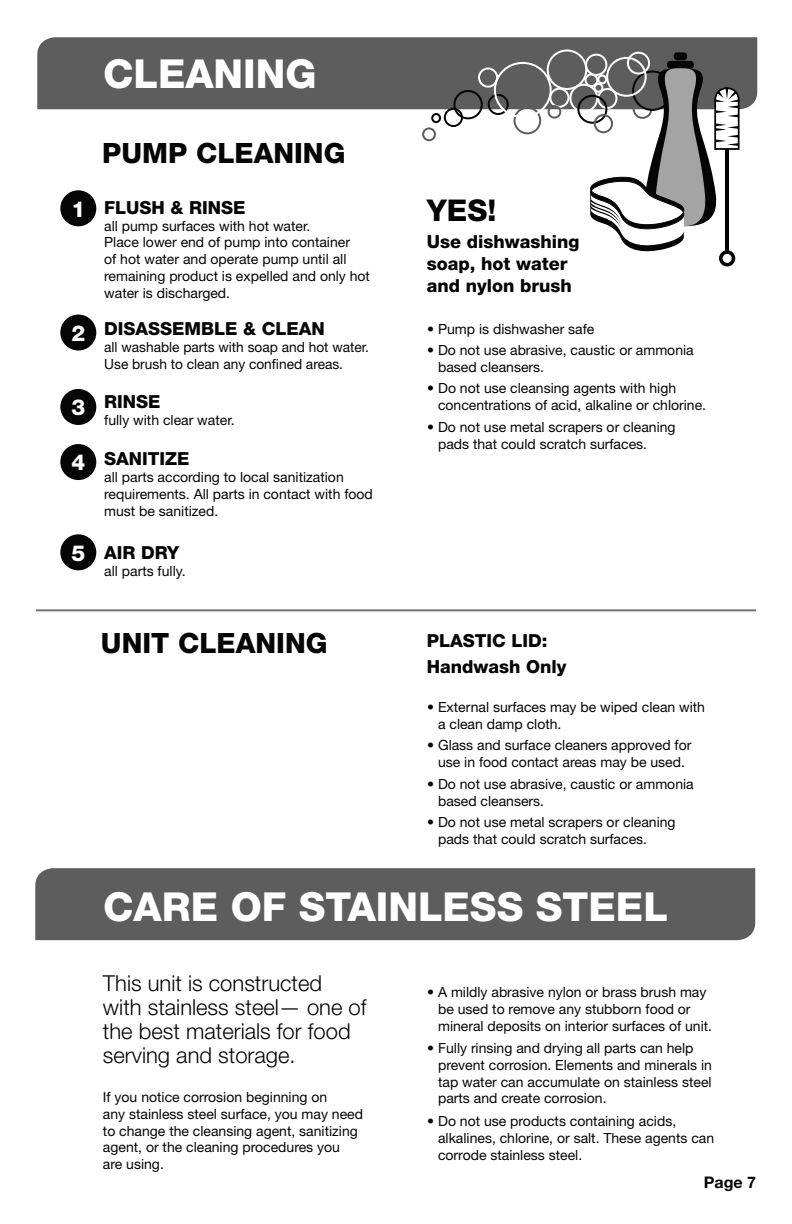
<style>
.page{position:relative;width:792px;height:1224px;background:#fff}
.page>*{position:absolute;margin:0;border:0;box-sizing:border-box;transform-origin:0 0}
.t1{font:800 40px "Helvetica Neue";color:#fff}
.t2{font:800 30px "Helvetica Neue";color:#050505}
.t3{font:800 28px "Helvetica Neue";color:#050505}
.t4{font:300 22px/24px "Helvetica Neue";color:#050505}
.t5{font:800 22px "Helvetica Neue";color:#fff}
.t6{font:800 18px/22px "Helvetica Neue";color:#050505}
.t7{font:700 16px "Helvetica Neue";color:#050505}
.t8{font:14px/16.8px "Helvetica Neue";color:#050505}
</style>
<div class="page">
<div style="left:35px;top:868px;width:720px;height:72px;background:#5d5d5d"></div>
<div style="left:37px;top:37px;width:720px;height:72px;background:#5d5d5d"></div>
<div style="left:60px;top:389px;width:36px;height:36px;background:#050505;border-radius:50%"></div>
<div style="left:60px;top:444px;width:36px;height:36px;background:#050505;border-radius:50%"></div>
<div style="left:60px;top:534px;width:36px;height:36px;background:#050505;border-radius:50%"></div>
<div style="left:478px;top:67px;width:20px;height:21px;border:2px solid #fff;border-radius:50%"></div>
<div style="left:585px;top:73px;width:13px;height:14px;border:2px solid #fff;border-radius:50%"></div>
<div style="left:514px;top:107px;width:27px;height:27px;border:2px solid #5d5d5d;border-radius:50%"></div>
<div style="left:444px;top:108px;width:19px;height:19px;border:2px solid #050505;border-radius:50%"></div>
<div style="left:453px;top:90px;width:30px;height:29px;border:2px solid #050505;border-radius:50%"></div>
<div style="left:422px;top:127px;width:14px;height:14px;border:2px solid #5d5d5d;border-radius:50%"></div>
<div style="left:488px;top:94px;width:21px;height:21px;border:2px solid #050505;border-radius:50%"></div>
<div style="left:585px;top:54px;width:22px;height:22px;border:2px solid #fff;border-radius:50%"></div>
<div style="left:549px;top:88px;width:20px;height:20px;border:2px solid #fff;border-radius:50%"></div>
<div style="left:569px;top:84px;width:29px;height:29px;border:2px solid #fff;border-radius:50%"></div>
<div style="left:547px;top:49px;width:40px;height:41px;border:2px solid #fff;border-radius:50%"></div>
<div style="left:494px;top:62px;width:58px;height:56px;border:2px solid #fff;border-radius:50%"></div>
<div style="left:606px;top:57px;width:41px;height:40px;border:2px solid #fff;border-radius:50%"></div>
<div style="left:627px;top:52px;width:23px;height:23px;border:2px solid #fff;border-radius:50%"></div>
<div style="left:431px;top:113px;width:10px;height:10px;border:2px solid #050505;border-radius:50%"></div>
<div style="left:577px;top:95px;width:30px;height:29px;border:2px solid #050505;border-radius:50%"></div>
<div style="left:548px;top:105px;width:13px;height:14px;border:2px solid #5d5d5d;border-radius:50%"></div>
<div style="left:60px;top:315px;width:36px;height:36px;background:#050505;border-radius:50%"></div>
<div style="left:60px;top:190px;width:36px;height:36px;background:#050505;border-radius:50%"></div>
<div style="left:667px;top:61px;width:27px;height:8px;background:#050505;border-radius:3px"></div>
<div style="left:674px;top:52px;width:13px;height:8px;background:#050505;border-radius:3px"></div>
<div style="left:719px;top:250px;width:16px;height:16px;border:4px solid #010101;border-radius:50%"></div>
<svg style="left:589px;top:68px;width:151px;height:185px"></svg>
<hr style="left:36px;top:609px;width:720px;height:2px;background:#747474">
<h1 class="t1" style="left:103px;top:60px;width:215px">CLEANING</h1>
<h3 class="t3" style="left:102px;top:143px;width:245px">PUMP CLEANING</h3>
<h3 class="t5" style="left:71px;top:201px;width:15px">1</h3>
<p class="t6" style="left:104px;top:198px;width:143px">FLUSH &amp; RINSE</p>
<p class="t8" style="left:104px;top:219px;width:267px">all pump surfaces with hot water.<br>Place lower end of pump into container<br>of hot water and operate pump until all remaining product is expelled and only hot water is discharged.</p>
<h2 class="t2" style="left:427px;top:199px;width:71px">YES!</h2>
<p class="t6" style="left:427px;top:232px;width:154px">Use dishwashing soap, hot water and nylon brush</p>
<h3 class="t5" style="left:71px;top:325px;width:15px">2</h3>
<p class="t6" style="left:104px;top:320px;width:222px">DISASSEMBLE &amp; CLEAN</p>
<p class="t8" style="left:104px;top:340px;width:266px">all washable parts with soap and hot water.<br>Use brush to clean any confined areas.</p>
<h3 class="t5" style="left:71px;top:400px;width:15px">3</h3>
<p class="t6" style="left:104px;top:393px;width:58px">RINSE</p>
<p class="t8" style="left:104px;top:413px;width:132px">fully with clear water.</p>
<h3 class="t5" style="left:71px;top:455px;width:15px">4</h3>
<p class="t6" style="left:104px;top:449px;width:87px">SANITIZE</p>
<p class="t8" style="left:104px;top:470px;width:270px">all parts according to local sanitization requirements. All parts in contact with food must be sanitized.</p>
<p class="t8" style="left:427px;top:322px;width:169px">• Pump is dishwasher safe</p>
<p class="t8" style="left:438px;top:343px;width:257px;text-indent:-11px">• Do not use abrasive, caustic or ammonia based cleansers.</p>
<p class="t8" style="left:438px;top:381px;width:270px;text-indent:-11px">• Do not use cleansing agents with high concentrations of acid, alkaline or chlorine.</p>
<p class="t8" style="left:438px;top:420px;width:239px;text-indent:-11px">• Do not use metal scrapers or cleaning pads that could scratch surfaces.</p>
<h3 class="t5" style="left:71px;top:545px;width:15px">5</h3>
<p class="t6" style="left:104px;top:543px;width:77px">AIR DRY</p>
<p class="t8" style="left:104px;top:564px;width:83px">all parts fully.</p>
<h3 class="t3" style="left:101px;top:633px;width:228px">UNIT CLEANING</h3>
<p class="t6" style="left:427px;top:629px;width:141px;line-height:26.4px">PLASTIC LID:<br>Handwash Only</p>
<p class="t8" style="left:438px;top:700px;width:269px;text-indent:-11px">• External surfaces may be wiped clean with a clean damp cloth.</p>
<p class="t8" style="left:427px;top:738px;width:266px;text-align:center">• Glass and surface cleaners approved for use in food contact areas may be used.</p>
<p class="t8" style="left:438px;top:777px;width:257px;text-indent:-11px">• Do not use abrasive, caustic or ammonia based cleansers.</p>
<p class="t8" style="left:438px;top:815px;width:239px;text-indent:-11px">• Do not use metal scrapers or cleaning pads that could scratch surfaces.</p>
<h1 class="t1" style="left:103px;top:893px;width:566px">CARE OF STAINLESS STEEL</h1>
<h3 class="t4" style="left:103px;top:973px;width:265px">This unit is constructed<br>with stainless steel— one of the best materials for food serving and storage.</h3>
<p class="t8" style="left:103px;top:1089px;width:262px">If you notice corrosion beginning on<br>any stainless steel surface, you may need to change the cleansing agent, sanitizing agent, or the cleaning procedures you<br>are using.</p>
<p class="t8" style="left:438px;top:985px;width:276px;text-indent:-11px">• A mildly abrasive nylon or brass brush may be used to remove any stubborn food or mineral deposits on interior surfaces of unit.</p>
<p class="t8" style="left:438px;top:1041px;width:275px;text-indent:-11px">• Fully rinsing and drying all parts can help prevent corrosion. Elements and minerals in tap water can accumulate on stainless steel parts and create corrosion.</p>
<p class="t8" style="left:438px;top:1114px;width:278px;text-indent:-11px">• Do not use products containing acids, alkalines, chlorine, or salt. These agents can corrode stainless steel.</p>
<p class="t7" style="left:704px;top:1177px;width:54px">Page 7</p>
</div>
